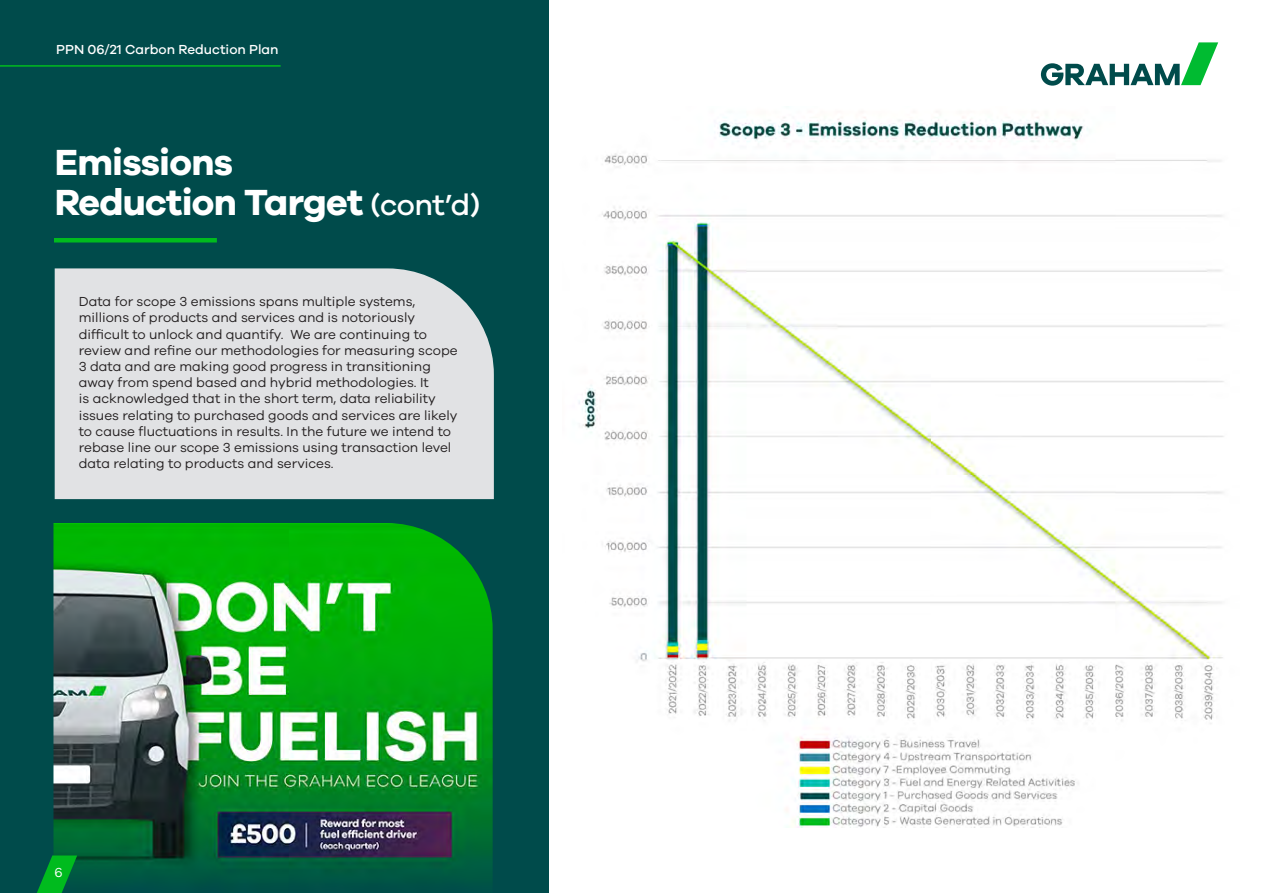
<style>
.page{position:relative;width:1263px;height:893px;background:#fff}
.page>*{position:absolute;margin:0;border:0;box-sizing:border-box;transform-origin:0 0}
.t1{font:700 37.5px "Galano Grotesque";letter-spacing:-.02em;color:#fff}
.t2{font:13.5px/16.2px "Galano Grotesque";color:#231f20}
.t3{font:500 13.5px "Galano Grotesque";color:#fff}
.t4{font:13.5px "Galano Grotesque";color:#fff}
.s1{font-weight:500;font-size:30px}
</style>
<div class="page">
<div style="left:0;top:0;width:549px;height:893px;background:#004b4b"></div>
<img style="left:53px;top:523px;width:440px;height:358px">
<hr style="left:0;top:65px;width:281px;height:2px;background:#00bb1e">
<svg style="left:37px;top:855px;width:40px;height:38px"></svg>
<svg style="left:1041px;top:42px;width:177px;height:44px"></svg>
<div style="left:55px;top:268px;width:439px;height:231px;background:#e1e2e4"></div>
<hr style="left:54px;top:238px;width:163px;height:4px;background:#00bb1e">
<img style="left:579px;top:117px;width:645px;height:711px">
<p class="t3" style="left:56px;top:41px;width:224px">PPN 06/21 Carbon Reduction Plan</p>
<p class="t1" style="left:55px;top:139px;width:180px">Emissions</p>
<p class="t1" style="left:55px;top:179px;width:427px">Reduction Target <span class="s1">(cont’d)</span></p>
<p class="t2" style="left:79px;top:293px;width:380px">Data for scope 3 emissions spans multiple systems, millions of products and services and is notoriously difficult to unlock and quantify. We are continuing to review and refine our methodologies for measuring scope 3 data and are making good progress in transitioning away from spend based and hybrid methodologies. It<br>is acknowledged that in the short term, data reliability issues relating to purchased goods and services are likely to cause fluctuations in results. In the future we intend to rebase line our scope 3 emissions using transaction level data relating to products and services.</p>
<p class="t4" style="left:55px;top:864px;width:10px">6</p>
</div>
